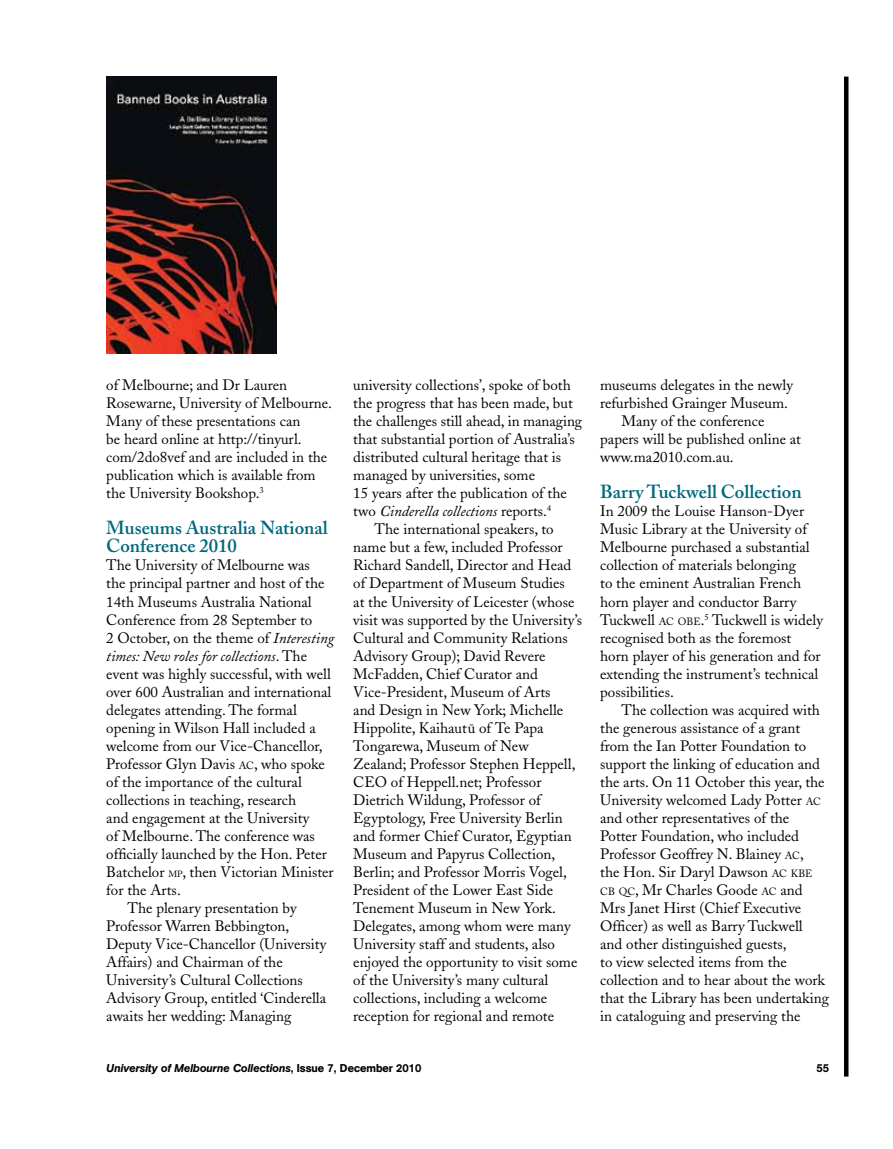
<style>
.page{position:relative;width:893px;height:1149px;background:#fff}
.page>*{position:absolute;margin:0;border:0;box-sizing:border-box;transform-origin:0 0}
.t1{font:600 18.75px/18px "Adobe Caslon";color:#00687c}
.t2{font:15px/18px "Adobe Caslon";color:#000}
.t3{font:italic 15px "Adobe Caslon";color:#000}
.t4{font:italic 500 11.25px "AG Book BQ";color:#000}
.t5{font:500 11.25px "AG Book BQ";color:#000}
.s1{font-style:italic}
.s2{font-style:normal}
.s3{font-size:10.5px}
.s4{font-size:9px}
.s5{font-family:"Adobe Caslon Pro"}
</style>
<div class="page">
<hr style="left:844px;top:77px;width:4px;height:999px;background:#000">
<img style="left:106px;top:77px;width:171px;height:276px">
<p class="t2" style="left:106px;top:376px;width:227px">of Melbourne; and Dr Lauren Rosewarne, University of Melbourne.<br>Many of these presentations can<br>be heard online at http://tinyurl. com/2do8vef and are included in the publication which is available from the University Bookshop.<sup>3</sup></p>
<p class="t1" style="left:106px;top:519px;width:223px">Museums Australia National<br>Conference 2010</p>
<p class="t2" style="left:106px;top:556px;width:205px">The University of Melbourne was</p>
<p class="t2" style="left:106px;top:574px;width:220px">the principal partner and host of the</p>
<p class="t2" style="left:106px;top:592px;width:207px">14th Museums Australia National</p>
<p class="t2" style="left:106px;top:610px;width:208px">Conference from 28 September to</p>
<p class="t2" style="left:106px;top:628px;width:229px">2 October, on the theme of <span class="s1">Interesting</span></p>
<p class="t3" style="left:106px;top:647px;width:202px">times: New roles for collections<span class="s2">. The</span></p>
<p class="t2" style="left:106px;top:664px;width:226px">event was highly successful, with well</p>
<p class="t2" style="left:106px;top:682px;width:226px">over 600 Australian and international</p>
<p class="t2" style="left:106px;top:700px;width:192px">delegates attending. The formal</p>
<p class="t2" style="left:106px;top:718px;width:211px">opening in Wilson Hall included a</p>
<p class="t2" style="left:106px;top:736px;width:218px">welcome from our Vice-Chancellor,</p>
<p class="t2" style="left:106px;top:754px;width:220px">Professor Glyn Davis <span class="s3">AC</span>, who spoke</p>
<p class="t2" style="left:106px;top:772px;width:197px">of the importance of the cultural</p>
<p class="t2" style="left:106px;top:790px;width:191px">collections in teaching, research</p>
<p class="t2" style="left:106px;top:808px;width:204px">and engagement at the University</p>
<p class="t2" style="left:106px;top:826px;width:210px">of Melbourne. The conference was</p>
<p class="t2" style="left:106px;top:844px;width:222px">officially launched by the Hon. Peter</p>
<p class="t2" style="left:106px;top:862px;width:229px">Batchelor <span class="s4">MP</span>, then Victorian Minister</p>
<p class="t2" style="left:106px;top:880px;width:76px">for the Arts.</p>
<p class="t2" style="left:128px;top:898px;width:171px">The plenary presentation by</p>
<p class="t2" style="left:106px;top:916px;width:185px">Professor Warren Bebbington,</p>
<p class="t2" style="left:106px;top:934px;width:222px">Deputy Vice-Chancellor (University</p>
<p class="t2" style="left:106px;top:952px;width:178px">Affairs) and Chairman of the</p>
<p class="t2" style="left:106px;top:970px;width:198px">University’s Cultural Collections</p>
<p class="t2" style="left:106px;top:988px;width:221px">Advisory Group, entitled ‘Cinderella</p>
<p class="t2" style="left:106px;top:1006px;width:187px">awaits her wedding: Managing</p>
<p class="t2" style="left:353px;top:376px;width:219px">university collections’, spoke of both</p>
<p class="t2" style="left:353px;top:394px;width:221px">the progress that has been made, but</p>
<p class="t2" style="left:353px;top:412px;width:230px">the challenges still ahead, in managing</p>
<p class="t2" style="left:353px;top:430px;width:223px">that substantial portion of Australia’s</p>
<p class="t2" style="left:353px;top:448px;width:210px">distributed cultural heritage that is</p>
<p class="t2" style="left:353px;top:466px;width:183px">managed by universities, some</p>
<p class="t2" style="left:353px;top:484px;width:215px">15 years after the publication of the</p>
<p class="t3" style="left:353px;top:503px;width:200px"><span class="s2">two</span> Cinderella collections <span class="s2">reports.</span><sup>4</sup></p>
<p class="t2" style="left:374px;top:520px;width:181px">The international speakers, to</p>
<p class="t2" style="left:353px;top:538px;width:211px">name but a few, included Professor</p>
<p class="t2" style="left:353px;top:556px;width:219px">Richard Sandell, Director and Head</p>
<p class="t2" style="left:353px;top:574px;width:213px">of Department of Museum Studies</p>
<p class="t2" style="left:353px;top:592px;width:223px">at the University of Leicester (whose</p>
<p class="t2" style="left:353px;top:610px;width:230px">visit was supported by the University’s</p>
<p class="t2" style="left:353px;top:628px;width:216px">Cultural and Community Relations</p>
<p class="t2" style="left:353px;top:646px;width:194px">Advisory Group); David Revere</p>
<p class="t2" style="left:353px;top:664px;width:186px">McFadden, Chief Curator and</p>
<p class="t2" style="left:353px;top:682px;width:199px">Vice-President, Museum of Arts</p>
<p class="t2" style="left:353px;top:700px;width:212px">and Design in New York; Michelle</p>
<p class="t2" style="left:353px;top:718px;width:192px">Hippolite, Kaihaut<span class="s5">ū</span> of Te Papa</p>
<p class="t2" style="left:353px;top:736px;width:177px">Tongarewa, Museum of New</p>
<p class="t2" style="left:353px;top:754px;width:224px">Zealand; Professor Stephen Heppell,</p>
<p class="t2" style="left:353px;top:772px;width:190px">CEO of Heppell.net; Professor</p>
<p class="t2" style="left:353px;top:790px;width:189px">Dietrich Wildung, Professor of</p>
<p class="t2" style="left:353px;top:808px;width:211px">Egyptology, Free University Berlin</p>
<p class="t2" style="left:353px;top:826px;width:220px">and former Chief Curator, Egyptian</p>
<p class="t2" style="left:353px;top:844px;width:203px">Museum and Papyrus Collection,</p>
<p class="t2" style="left:353px;top:862px;width:215px">Berlin; and Professor Morris Vogel,</p>
<p class="t2" style="left:353px;top:880px;width:201px">President of the Lower East Side</p>
<p class="t2" style="left:353px;top:898px;width:204px">Tenement Museum in New York.</p>
<p class="t2" style="left:353px;top:916px;width:219px">Delegates, among whom were many</p>
<p class="t2" style="left:353px;top:934px;width:203px">University staff and students, also</p>
<p class="t2" style="left:353px;top:952px;width:226px">enjoyed the opportunity to visit some</p>
<p class="t2" style="left:353px;top:970px;width:196px">of the University’s many cultural</p>
<p class="t2" style="left:353px;top:988px;width:196px">collections, including a welcome</p>
<p class="t2" style="left:353px;top:1006px;width:202px">reception for regional and remote</p>
<p class="t2" style="left:600px;top:376px;width:194px">museums delegates in the newly</p>
<p class="t2" style="left:600px;top:394px;width:189px">refurbished Grainger Museum.</p>
<p class="t2" style="left:621px;top:412px;width:144px">Many of the conference</p>
<p class="t2" style="left:600px;top:430px;width:202px">papers will be published online at</p>
<p class="t2" style="left:600px;top:448px;width:135px">www.ma2010.com.au.</p>
<p class="t1" style="left:600px;top:483px;width:203px">Barry Tuckwell Collection</p>
<p class="t2" style="left:600px;top:502px;width:224px">In 2009 the Louise Hanson-Dyer<br>Music Library at the University of<br>Melbourne purchased a substantial collection of materials belonging<br>to the eminent Australian French horn player and conductor Barry<br>Tuckwell <span class="s3">AC OBE</span>.<sup>5</sup> Tuckwell is widely recognised both as the foremost horn player of his generation and for extending the instrument’s technical possibilities.</p>
<p class="t2" style="left:600px;top:700px;width:230px;text-indent:21px">The collection was acquired with the generous assistance of a grant from the Ian Potter Foundation to support the linking of education and the arts. On 11 October this year, the University welcomed Lady Potter <span class="s3">AC </span>and other representatives of the Potter Foundation, who included Professor Geoffrey N. Blainey <span class="s3">AC</span>,<br>the Hon. Sir Daryl Dawson <span class="s3">AC KBE CB QC</span>, Mr Charles Goode <span class="s3">AC</span> and Mrs Janet Hirst (Chief Executive Officer) as well as Barry Tuckwell<br>and other distinguished guests,<br>to view selected items from the collection and to hear about the work that the Library has been undertaking in cataloguing and preserving the</p>
<p class="t4" style="left:106px;top:1061px;width:317px">University of Melbourne Collections<span class="s2">, Issue 7, December 2010</span></p>
<p class="t5" style="left:816px;top:1060px;width:14px">55</p>
</div>
